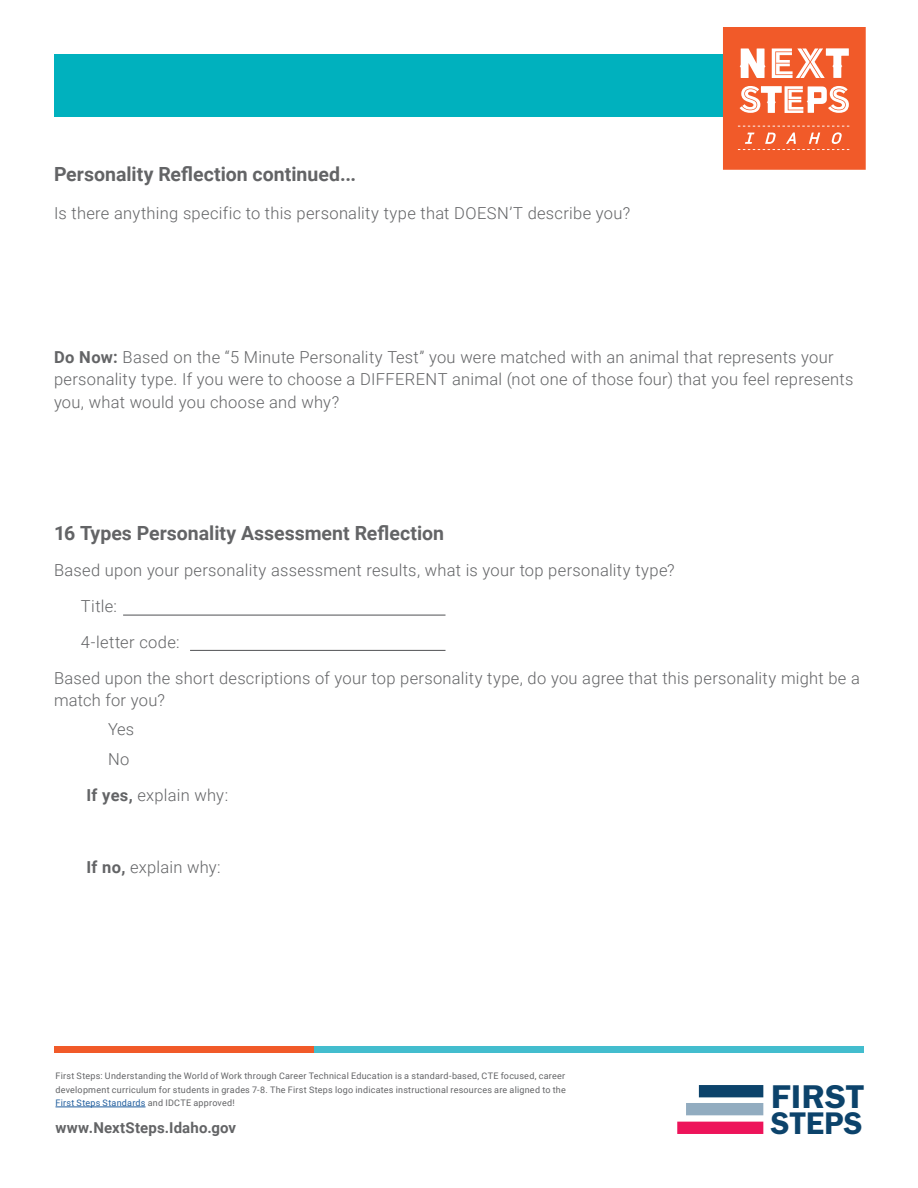
<style>
.page{position:relative;width:918px;height:1188px;background:#fff}
.page>*{position:absolute;margin:0;border:0;box-sizing:border-box;transform-origin:0 0}
.t1{font:34.05px "Franklin Gothic URW Dem";color:#0c436b;scale:1.06 1}
.t2{font:32.4px "Franklin Gothic URW Dem";letter-spacing:.005em;color:#0c436b}
.t3{font:700 19.5px "Roboto";color:#636466}
.t4{font:300 16.5px/22.5px "Roboto";letter-spacing:.015em;color:#636466}
.t5{font:700 15px "Roboto";letter-spacing:.01em;color:#636466}
.t6{font:9px/13.5px "Roboto";letter-spacing:.025em;color:#636466;text-align:justify}
.s1{font-weight:700}
.s2{color:#215e9e}
</style>
<div class="page">
<div style="left:54px;top:54px;width:810px;height:63px;background:#00b1be"></div>
<svg style="left:723px;top:27px;width:143px;height:143px"></svg>
<hr style="left:123px;top:615px;width:323px;height:1px;background:#636466">
<hr style="left:190px;top:650px;width:256px;height:1px;background:#636466">
<hr style="left:56px;top:1107px;width:90px;height:1px;background:#215e9e">
<div style="left:683px;top:1122px;width:74px;height:12px;background:#ed145a"></div>
<div style="left:692px;top:1103px;width:65px;height:12px;background:#92acc0"></div>
<div style="left:705px;top:1085px;width:52px;height:12px;background:#0c436b"></div>
<div style="left:314px;top:1046px;width:550px;height:7px;background:#43bdce"></div>
<div style="left:54px;top:1046px;width:260px;height:7px;background:#f15a29"></div>
<p class="t3" style="left:54px;top:161px;width:304px">Personality Reflection continued...</p>
<p class="t4" style="left:54px;top:201px;width:578px">Is there anything specific to this personality type that DOESN’T describe you?</p>
<p class="t4" style="left:54px;top:345px;width:801px"><span class="s1">Do Now:</span> Based on the “5 Minute Personality Test” you were matched with an animal that represents your personality type. If you were to choose a DIFFERENT animal (not one of those four) that you feel represents you, what would you choose and why?</p>
<p class="t3" style="left:54px;top:519px;width:392px">16 Types Personality Assessment Reflection</p>
<p class="t4" style="left:54px;top:558px;width:622px">Based upon your personality assessment results, what is your top personality type?</p>
<p class="t4" style="left:81px;top:594px;width:38px">Title:</p>
<p class="t4" style="left:81px;top:630px;width:100px">4-letter code:</p>
<p class="t4" style="left:54px;top:666px;width:808px">Based upon the short descriptions of your top personality type, do you agree that this personality might be a</p>
<p class="t4" style="left:108px;top:685px;width:59px;line-height:29.2px;text-indent:-54px">match for you?<br>Yes<br>No</p>
<p class="t4" style="left:86px;top:783px;width:143px"><span class="s1">If yes,</span> explain why:</p>
<p class="t4" style="left:86px;top:855px;width:136px"><span class="s1">If no,</span> explain why:</p>
<p class="t6" style="left:56px;top:1069px;width:512px">First Steps: Understanding the World of Work through Career Technical Education is a standard-based, CTE focused, career development curriculum for students in grades 7-8. The First Steps logo indicates instructional resources are aligned to the <span class="s2">First Steps Standards</span> and IDCTE approved!</p>
<p class="t5" style="left:56px;top:1117px;width:182px">www.NextSteps.Idaho.gov</p>
<h1 class="t1" style="left:771px;top:1076px;width:89px">FIRST</h1>
<h2 class="t2" style="left:771px;top:1103px;width:93px">STEPS</h2>
</div>
